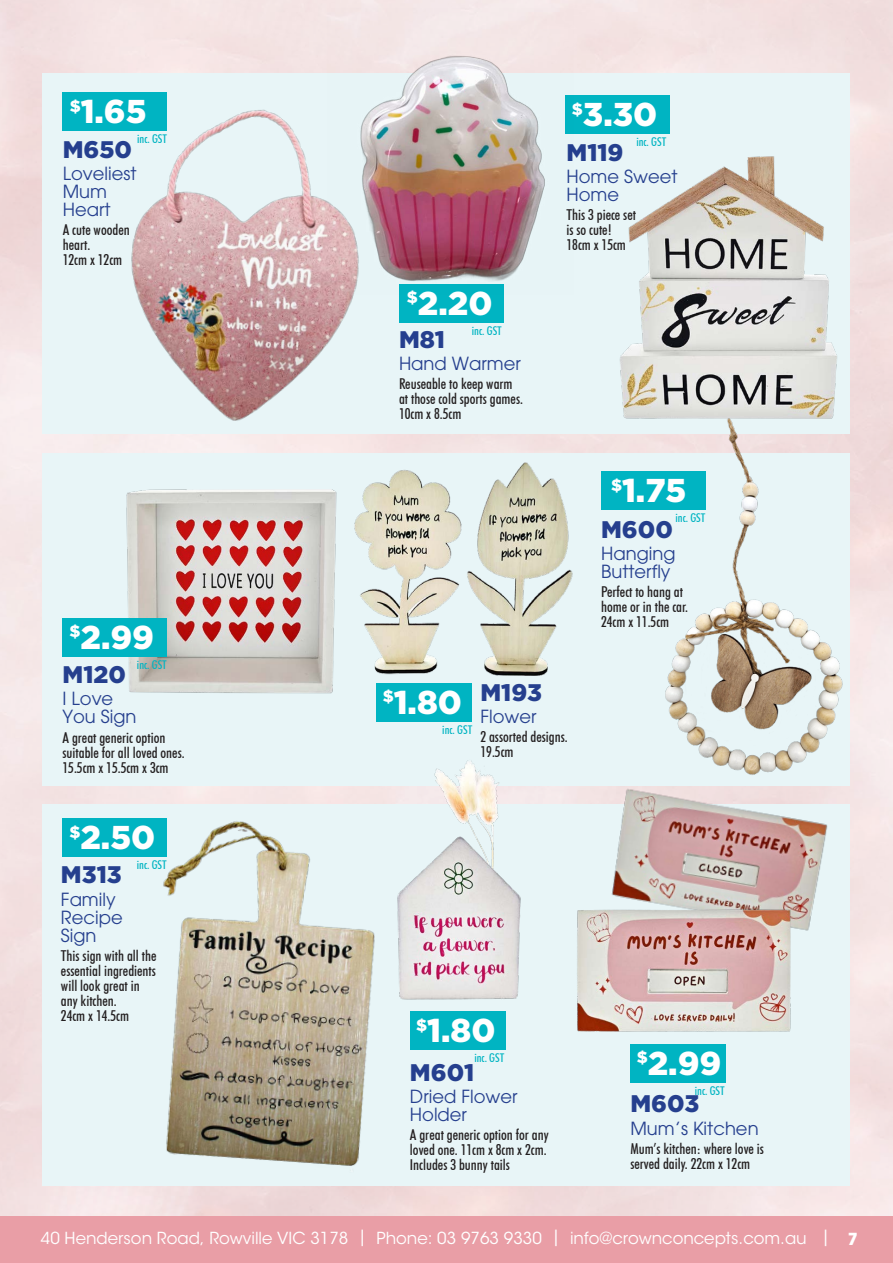
<style>
.page{position:relative;width:893px;height:1263px;background:#fff}
.page>*{position:absolute;margin:0;border:0;box-sizing:border-box;transform-origin:0 0}
.t1{font:900 33px "Gotham";color:#fff}
.t2{font:900 24px "Gotham";color:#253f8e}
.t3{font:18px/18px "ITC Avant Garde Pro";color:#253f8e}
.t4{font:16.5px "ITC Avant Garde Std";color:#fff}
.t5{font:500 condensed 15px/15px "Futura BT";color:#231f20}
.t6{font:500 condensed 12px "Futura BT";color:#00b4c2}
.s1{font-weight:700}
</style>
<div class="page">
<div style="left:0;top:1216px;width:893px;height:47px;background:#e99ea6"></div>
<div style="left:42px;top:453px;width:808px;height:333px;background:#e8f5f7"></div>
<img style="left:112px;top:489px;width:225px;height:205px">
<div style="left:42px;top:74px;width:808px;height:360px;background:#e8f5f7"></div>
<img style="left:85px;top:92px;width:304px;height:355px">
<div style="left:42px;top:804px;width:808px;height:382px;background:#e8f5f7"></div>
<div style="left:63px;top:93px;width:104px;height:38px;background:#00b4c2"></div>
<div style="left:565px;top:96px;width:104px;height:38px;background:#00b4c2"></div>
<div style="left:601px;top:472px;width:104px;height:38px;background:#00b4c2"></div>
<div style="left:63px;top:618px;width:104px;height:38px;background:#00b4c2"></div>
<div style="left:376px;top:683px;width:96px;height:38px;background:#00b4c2"></div>
<div style="left:399px;top:284px;width:104px;height:38px;background:#00b4c2"></div>
<img style="left:328px;top:8px;width:246px;height:286px">
<img style="left:620px;top:156px;width:217px;height:263px">
<div style="left:62px;top:819px;width:104px;height:38px;background:#00b4c2"></div>
<div style="left:410px;top:1011px;width:96px;height:39px;background:#00b4c2"></div>
<div style="left:630px;top:1044px;width:96px;height:38px;background:#00b4c2"></div>
<img style="left:354px;top:463px;width:219px;height:213px">
<img style="left:140px;top:818px;width:228px;height:348px">
<img style="left:653px;top:390px;width:232px;height:423px">
<img style="left:358px;top:760px;width:224px;height:274px">
<img style="left:588px;top:767px;width:267px;height:186px">
<img style="left:563px;top:899px;width:246px;height:135px">
<p class="t1" style="left:70px;top:92px;width:78px"><sup>$</sup>1.65</p>
<p class="t6" style="left:137px;top:132px;width:31px">inc. GST</p>
<p class="t2" style="left:63px;top:135px;width:71px">M650</p>
<p class="t3" style="left:63px;top:164px;width:75px">Loveliest<br>Mum<br>Heart</p>
<p class="t5" style="left:63px;top:222px;width:69px">A cute wooden heart.<br>12cm x 12cm</p>
<p class="t1" style="left:69px;top:618px;width:86px"><sup>$</sup>2.99</p>
<p class="t6" style="left:137px;top:657px;width:31px">inc. GST</p>
<p class="t2" style="left:63px;top:661px;width:65px">M120</p>
<p class="t3" style="left:63px;top:690px;width:76px">I Love<br>You Sign</p>
<p class="t5" style="left:63px;top:730px;width:124px">A great generic option suitable for all loved ones.<br>15.5cm x 15.5cm x 3cm</p>
<p class="t1" style="left:69px;top:818px;width:87px"><sup>$</sup>2.50</p>
<p class="t6" style="left:137px;top:857px;width:31px">inc. GST</p>
<p class="t2" style="left:61px;top:861px;width:62px">M313</p>
<p class="t3" style="left:61px;top:890px;width:63px">Family<br>Recipe<br>Sign</p>
<p class="t5" style="left:61px;top:948px;width:97px">This sign with all the essential ingredients will look great in any kitchen.<br>24cm x 14.5cm</p>
<p class="t1" style="left:407px;top:284px;width:87px"><sup>$</sup>2.20</p>
<p class="t6" style="left:472px;top:323px;width:31px">inc. GST</p>
<p class="t2" style="left:399px;top:325px;width:48px">M81</p>
<p class="t3" style="left:399px;top:354px;width:123px">Hand Warmer</p>
<p class="t5" style="left:399px;top:376px;width:126px">Reuseable to keep warm at those cold sports games.<br>10cm x 8.5cm</p>
<p class="t1" style="left:572px;top:95px;width:87px"><sup>$</sup>3.30</p>
<p class="t6" style="left:636px;top:135px;width:31px">inc. GST</p>
<p class="t2" style="left:566px;top:138px;width:58px">M119</p>
<p class="t3" style="left:566px;top:167px;width:113px">Home Sweet<br>Home</p>
<p class="t5" style="left:566px;top:207px;width:71px">This 3 piece set is so cute!<br>18cm x 15cm</p>
<p class="t1" style="left:611px;top:471px;width:77px"><sup>$</sup>1.75</p>
<p class="t6" style="left:675px;top:510px;width:31px">inc. GST</p>
<p class="t2" style="left:601px;top:515px;width:73px">M600</p>
<p class="t3" style="left:601px;top:544px;width:76px">Hanging<br>Butterfly</p>
<p class="t5" style="left:601px;top:584px;width:88px">Perfect to hang at home or in the car.<br>24cm x 11.5cm</p>
<p class="t1" style="left:383px;top:683px;width:81px"><sup>$</sup>1.80</p>
<p class="t6" style="left:442px;top:722px;width:31px">inc. GST</p>
<p class="t2" style="left:480px;top:678px;width:63px">M193</p>
<p class="t3" style="left:480px;top:707px;width:58px">Flower</p>
<p class="t5" style="left:480px;top:729px;width:89px">2 assorted designs.<br>19.5cm</p>
<p class="t1" style="left:416px;top:1011px;width:81px"><sup>$</sup>1.80</p>
<p class="t6" style="left:474px;top:1050px;width:31px">inc. GST</p>
<p class="t2" style="left:410px;top:1058px;width:66px">M601</p>
<p class="t3" style="left:410px;top:1087px;width:109px">Dried Flower<br>Holder</p>
<p class="t5" style="left:410px;top:1127px;width:140px">A great generic option for any loved one. 11cm x 8cm x 2cm.<br>Includes 3 bunny tails</p>
<p class="t1" style="left:637px;top:1044px;width:86px"><sup>$</sup>2.99</p>
<p class="t6" style="left:695px;top:1083px;width:31px">inc. GST</p>
<p class="t2" style="left:630px;top:1090px;width:71px">M603</p>
<p class="t3" style="left:630px;top:1119px;width:130px">Mum’s Kitchen</p>
<p class="t5" style="left:630px;top:1141px;width:135px">Mum’s kitchen: where love is served daily. 22cm x 12cm</p>
<p class="t4" style="left:41px;top:1228px;width:819px">40 Henderson Road, Rowville VIC 3178 | Phone: 03 9763 9330 | info@crownconcepts.com.au | <span class="s1">7</span></p>
</div>
